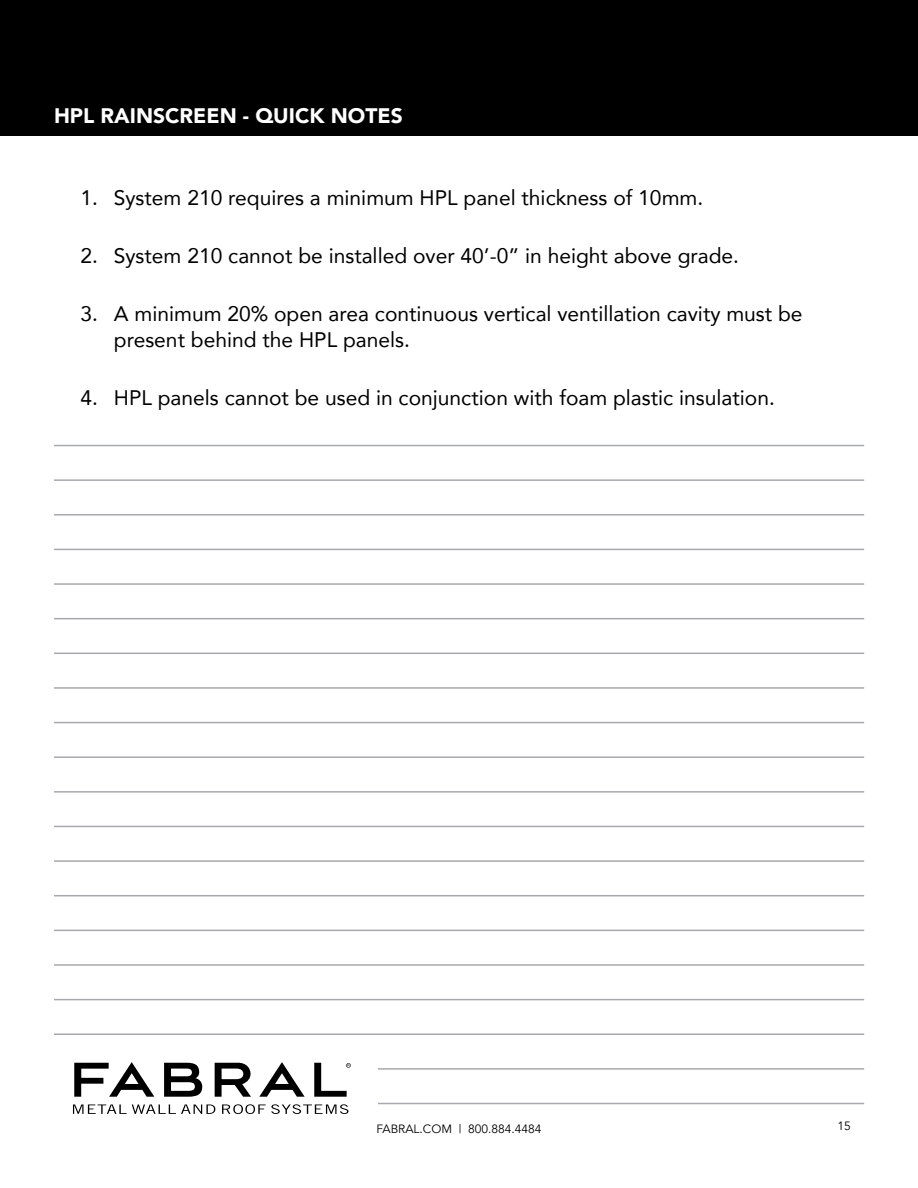
<style>
.page{position:relative;width:918px;height:1188px;background:#fff}
.page>*{position:absolute;margin:0;border:0;box-sizing:border-box;transform-origin:0 0}
.t1{font:21px/25.2px "Avenir";color:#000}
.t2{font:900 21px "Avenir";color:#fff}
.t3{font:12px "Avenir";color:#000}
</style>
<div class="page">
<div style="left:0;top:0;width:918px;height:136px;background:#000"></div>
<hr style="left:54px;top:722px;width:810px;height:1px;background:#a7a9ac">
<hr style="left:54px;top:583px;width:810px;height:2px;background:#a7a9ac">
<hr style="left:54px;top:445px;width:810px;height:1px;background:#a7a9ac">
<hr style="left:54px;top:860px;width:810px;height:2px;background:#a7a9ac">
<hr style="left:54px;top:999px;width:810px;height:1px;background:#a7a9ac">
<hr style="left:54px;top:791px;width:810px;height:2px;background:#a7a9ac">
<hr style="left:54px;top:653px;width:810px;height:1px;background:#a7a9ac">
<hr style="left:54px;top:514px;width:810px;height:2px;background:#a7a9ac">
<hr style="left:54px;top:930px;width:810px;height:1px;background:#a7a9ac">
<hr style="left:378px;top:1068px;width:486px;height:2px;background:#a7a9ac">
<hr style="left:54px;top:756px;width:810px;height:2px;background:#a7a9ac">
<hr style="left:54px;top:618px;width:810px;height:1px;background:#a7a9ac">
<hr style="left:54px;top:479px;width:810px;height:2px;background:#a7a9ac">
<hr style="left:54px;top:895px;width:810px;height:1px;background:#a7a9ac">
<hr style="left:54px;top:1034px;width:810px;height:1px;background:#a7a9ac">
<hr style="left:54px;top:826px;width:810px;height:1px;background:#a7a9ac">
<hr style="left:54px;top:687px;width:810px;height:2px;background:#a7a9ac">
<hr style="left:54px;top:549px;width:810px;height:1px;background:#a7a9ac">
<hr style="left:54px;top:964px;width:810px;height:2px;background:#a7a9ac">
<hr style="left:378px;top:1103px;width:486px;height:1px;background:#a7a9ac">
<svg style="left:74px;top:1062px;width:80px;height:35px"></svg>
<svg style="left:164px;top:1063px;width:38px;height:34px"></svg>
<svg style="left:215px;top:1063px;width:36px;height:34px"></svg>
<svg style="left:259px;top:1062px;width:46px;height:35px"></svg>
<svg style="left:314px;top:1063px;width:37px;height:34px"></svg>
<svg style="left:73px;top:1104px;width:142px;height:10px"></svg>
<svg style="left:222px;top:1104px;width:126px;height:10px"></svg>
<p class="t2" style="left:54px;top:97px;width:350px">HPL RAINSCREEN - QUICK NOTES</p>
<p class="t1" style="left:81px;top:184px;width:624px">1. System 210 requires a minimum HPL panel thickness of 10mm.</p>
<p class="t1" style="left:81px;top:243px;width:660px">2. System 210 cannot be installed over 40’-0” in height above grade.</p>
<p class="t1" style="left:114px;top:301px;width:690px;text-indent:-33px">3. A minimum 20% open area continuous vertical ventillation cavity must be present behind the HPL panels.</p>
<p class="t1" style="left:81px;top:385px;width:696px">4. HPL panels cannot be used in conjunction with foam plastic insulation.</p>
<p class="t3" style="left:376px;top:1122px;width:167px">FABRAL.COM | 800.884.4484</p>
<p class="t3" style="left:838px;top:1119px;width:15px">15</p>
</div>
